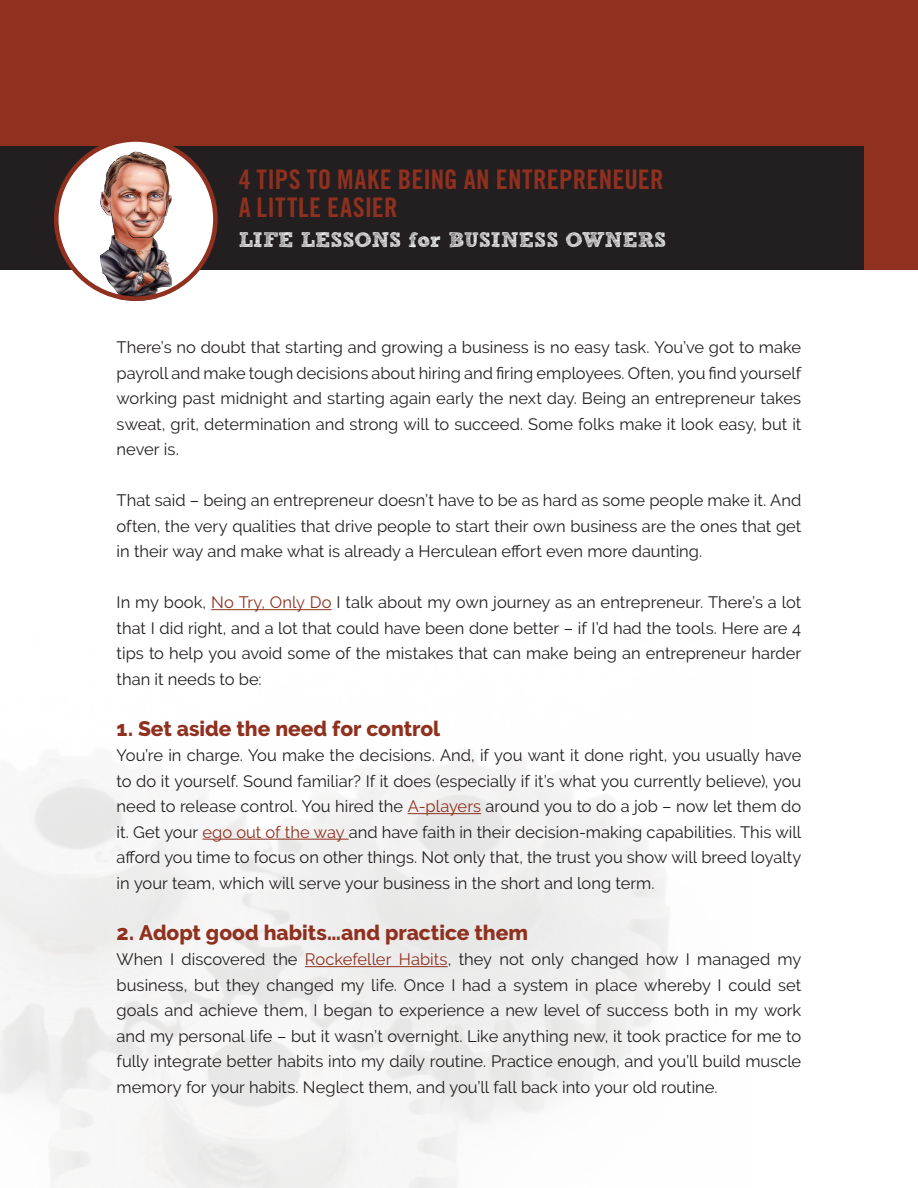
<style>
.page{position:relative;width:918px;height:1188px;background:#fff}
.page>*{position:absolute;margin:0;border:0;box-sizing:border-box;transform-origin:0 0}
.t1{font:27px "Trade Gothic LT Std Bd Cn 20";letter-spacing:.01em;color:#90301f}
.t2{font:800 21px "Raleway";color:#90301f}
.t3{font:21px "Sketch Rockwell";color:#fff}
.t4{font:16.5px/25.5px "Raleway";color:#231f20;text-align:justify}
.s1{color:#90301f}
</style>
<div class="page">
<div style="left:0;top:0;width:918px;height:270px;background:#90301f"></div>
<div style="left:0;top:146px;width:864px;height:124px;background:#231f20"></div>
<div style="left:56px;top:140px;width:159px;height:159px;background:#fff;border-radius:50%"></div>
<img style="left:99px;top:151px;width:73px;height:150px">
<div style="left:54px;top:137px;width:164px;height:164px;border:5px solid #90301f;border-radius:50%"></div>
<hr style="left:211px;top:609px;width:121px;height:1px;background:#90301f">
<hr style="left:408px;top:813px;width:73px;height:1px;background:#90301f">
<hr style="left:202px;top:839px;width:147px;height:1px;background:#90301f">
<hr style="left:305px;top:966px;width:143px;height:1px;background:#90301f">
<p class="t1" style="left:239px;top:163px;width:427px">4 TIPS TO MAKE BEING AN ENTREPRENEUER</p>
<p class="t1" style="left:239px;top:191px;width:161px">A LITTLE EASIER</p>
<p class="t3" style="left:239px;top:228px;width:429px">LIFE LESSONS for BUSINESS OWNERS</p>
<p class="t4" style="left:117px;top:334px;width:686px">There’s no doubt that starting and growing a business is no easy task. You’ve got to make payroll and make tough decisions about hiring and firing employees. Often, you find yourself working past midnight and starting again early the next day. Being an entrepreneur takes sweat, grit, determination and strong will to succeed. Some folks make it look easy, but it never is.</p>
<p class="t4" style="left:117px;top:487px;width:686px">That said – being an entrepreneur doesn’t have to be as hard as some people make it. And often, the very qualities that drive people to start their own business are the ones that get in their way and make what is already a Herculean effort even more daunting.</p>
<p class="t4" style="left:117px;top:589px;width:686px">In my book, <span class="s1">No Try, Only Do</span> I talk about my own journey as an entrepreneur. There’s a lot that I did right, and a lot that could have been done better – if I’d had the tools. Here are 4 tips to help you avoid some of the mistakes that can make being an entrepreneur harder than it needs to be:</p>
<p class="t2" style="left:117px;top:716px;width:325px">1. Set aside the need for control</p>
<p class="t4" style="left:117px;top:742px;width:686px">You’re in charge. You make the decisions. And, if you want it done right, you usually have to do it yourself. Sound familiar? If it does (especially if it’s what you currently believe), you need to release control. You hired the <span class="s1">A-players</span> around you to do a job – now let them do it. Get your <span class="s1">ego out of the way</span> and have faith in their decision-making capabilities. This will afford you time to focus on other things. Not only that, the trust you show will breed loyalty in your team, which will serve your business in the short and long term.</p>
<p class="t2" style="left:117px;top:920px;width:413px">2. Adopt good habits…and practice them</p>
<p class="t4" style="left:117px;top:946px;width:686px">When I discovered the <span class="s1">Rockefeller Habits</span>, they not only changed how I managed my business, but they changed my life. Once I had a system in place whereby I could set goals and achieve them, I began to experience a new level of success both in my work and my personal life – but it wasn’t overnight. Like anything new, it took practice for me to fully integrate better habits into my daily routine. Practice enough, and you’ll build muscle memory for your habits. Neglect them, and you’ll fall back into your old routine.</p>
</div>
